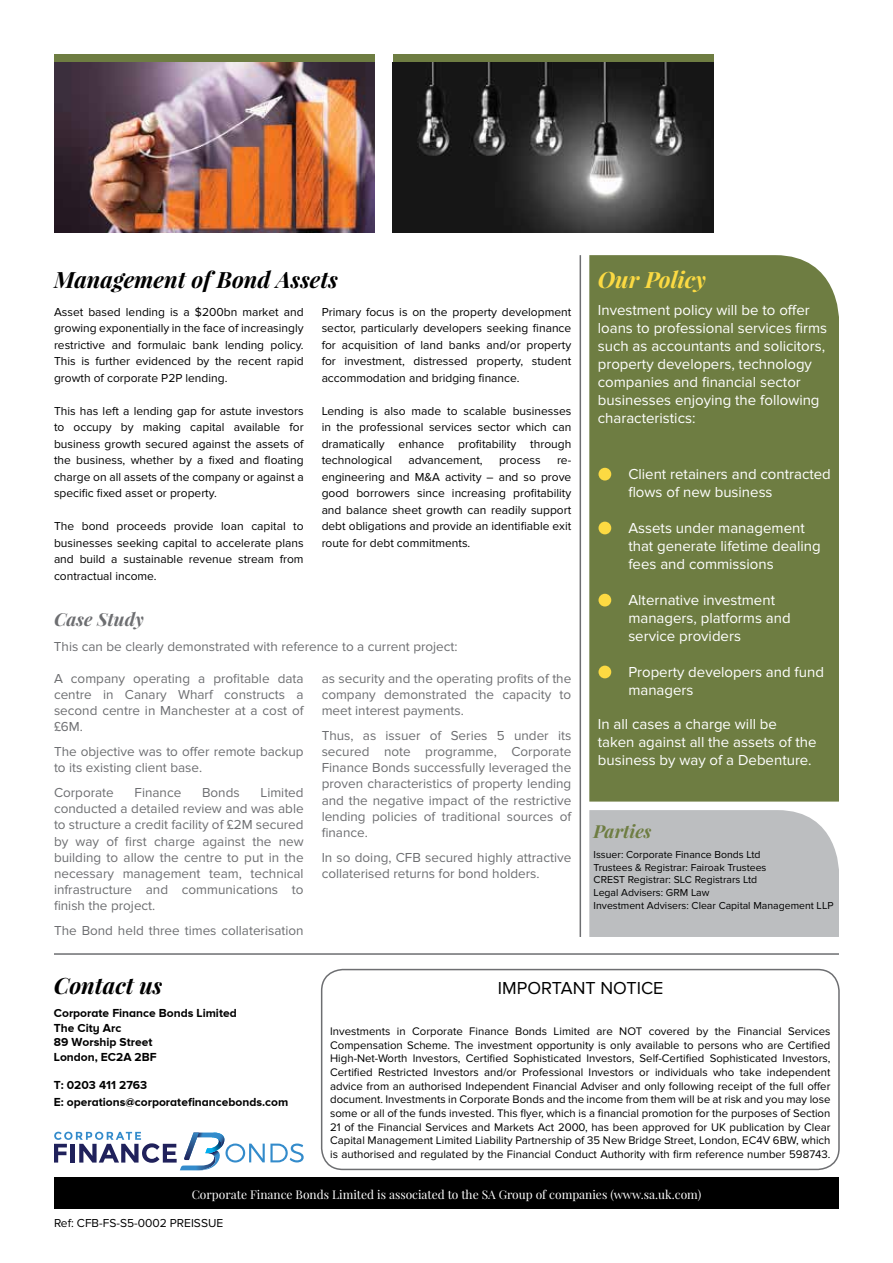
<style>
.page{position:relative;width:893px;height:1263px;background:#fff}
.page>*{position:absolute;margin:0;border:0;box-sizing:border-box;transform-origin:0 0}
.t1{font:italic 700 22.5px "Playfair Display";color:#000}
.t2{font:italic 700 22.5px "Playfair Display";color:#fcda42}
.t3{font:18px "Proxima Nova";color:#000}
.t4{font:italic 700 18px "Playfair Display";color:#6d6e71}
.t5{font:italic 700 18px "Playfair Display";color:#6e7d42}
.t6{font:15px/18px "Proxima Nova";color:#fff}
.t7{font:13.5px/16.2px "Proxima Nova";color:#6d6e71;text-align:justify}
.t8{font:12px/16.5px "Proxima Nova";color:#000;text-align:justify}
.t9{font:700 12px/14.4px "Proxima Nova A";color:#000}
.t10{font:12px "Playfair Display";color:#fff}
.t11{font:11.4px/13.6px "Proxima Nova";color:#000;text-align:justify}
.t12{font:10.5px/12.6px "Proxima Nova";color:#000}
</style>
<div class="page">
<div style="left:589px;top:810px;width:250px;height:127px;background:#bcbec0"></div>
<div style="left:589px;top:255px;width:250px;height:546px;background:#6e7d42"></div>
<div style="left:321px;top:969px;width:519px;height:201px;border:2px solid #6d6e71;border-radius:21px"></div>
<div style="left:54px;top:54px;width:321px;height:37px;background:#6e7d42"></div>
<div style="left:393px;top:54px;width:320px;height:37px;background:#6e7d42"></div>
<hr style="left:580px;top:255px;width:1px;height:682px;background:#6d6e71">
<hr style="left:54px;top:953px;width:785px;height:2px;background:#6d6e71">
<img style="left:54px;top:63px;width:321px;height:170px">
<img style="left:393px;top:63px;width:320px;height:170px">
<div style="left:54px;top:1178px;width:785px;height:31px;background:#000"></div>
<div style="left:598px;top:468px;width:13px;height:12px;background:#fcda42;border-radius:50%"></div>
<div style="left:598px;top:522px;width:13px;height:12px;background:#fcda42;border-radius:50%"></div>
<div style="left:598px;top:594px;width:13px;height:12px;background:#fcda42;border-radius:50%"></div>
<div style="left:598px;top:666px;width:13px;height:12px;background:#fcda42;border-radius:50%"></div>
<svg style="left:54px;top:1132px;width:250px;height:38px"></svg>
<h1 class="t1" style="left:54px;top:264px;width:285px">Management of Bond Assets</h1>
<p class="t8" style="left:54px;top:304px;width:251px">Asset based lending is a $200bn market and growing exponentially in the face of increasingly restrictive and formulaic bank lending policy.<br>This is further evidenced by the recent rapid growth of corporate P2P lending.</p>
<p class="t8" style="left:54px;top:403px;width:251px">This has left a lending gap for astute investors to occupy by making capital available for business growth secured against the assets of the business, whether by a fixed and floating charge on all assets of the company or against a specific fixed asset or property.</p>
<p class="t8" style="left:54px;top:518px;width:251px">The bond proceeds provide loan capital to businesses seeking capital to accelerate plans and build a sustainable revenue stream from contractual income.</p>
<h2 class="t4" style="left:54px;top:607px;width:91px">Case Study</h2>
<p class="t8" style="left:322px;top:304px;width:251px">Primary focus is on the property development sector, particularly developers seeking finance for acquisition of land banks and/or property for investment, distressed property, student accommodation and bridging finance.</p>
<p class="t8" style="left:322px;top:403px;width:251px">Lending is also made to scalable businesses in the professional services sector which can dramatically enhance profitability through technological</p>
<p class="t8" style="left:408px;top:452px;width:76px">advancement,</p>
<p class="t8" style="left:499px;top:452px;width:43px">process</p>
<p class="t8" style="left:322px;top:452px;width:251px;text-indent:235px">re&shy;engineering and M&amp;A activity – and so prove good borrowers since increasing profitability and balance sheet growth can readily support debt obligations and provide an identifiable exit route for debt commitments.</p>
<p class="t7" style="left:54px;top:639px;width:405px">This can be clearly demonstrated with reference to a current project:</p>
<p class="t7" style="left:54px;top:670px;width:251px">A company operating a profitable data centre in Canary Wharf constructs a second centre in Manchester at a cost of £6M.</p>
<p class="t7" style="left:54px;top:744px;width:251px">The objective was to offer remote backup to its existing client base.</p>
<p class="t7" style="left:54px;top:784px;width:61px">Corporate</p>
<p class="t7" style="left:135px;top:784px;width:48px">Finance</p>
<p class="t7" style="left:202px;top:784px;width:39px">Bonds</p>
<p class="t7" style="left:54px;top:784px;width:251px;text-indent:206px">Limited conducted a detailed review and was able to structure a credit facility of £2M secured by way of first charge against the new building to allow the centre to put in the necessary management team, technical infrastructure and communications to finish the project.</p>
<p class="t7" style="left:54px;top:923px;width:251px">The Bond held three times collaterisation</p>
<p class="t7" style="left:322px;top:670px;width:251px">as security and the operating profits of the company demonstrated the capacity to meet interest payments.</p>
<p class="t7" style="left:322px;top:727px;width:251px">Thus, as issuer of Series 5 under its secured note programme, Corporate Finance Bonds successfully leveraged the proven characteristics of property lending and the negative impact of the restrictive lending policies of traditional sources of finance.</p>
<p class="t7" style="left:322px;top:849px;width:251px">In so doing, CFB secured highly attractive collaterised returns for bond holders.</p>
<h1 class="t2" style="left:598px;top:264px;width:110px">Our Policy</h1>
<p class="t6" style="left:598px;top:301px;width:231px">Investment policy will be to offer loans to professional services firms such as accountants and solicitors, property developers, technology companies and financial sector businesses enjoying the following characteristics:</p>
<p class="t6" style="left:628px;top:465px;width:204px">Client retainers and contracted flows of new business</p>
<p class="t6" style="left:628px;top:519px;width:194px">Assets under management that generate lifetime dealing fees and commissions</p>
<p class="t6" style="left:628px;top:591px;width:164px">Alternative investment managers, platforms and service providers</p>
<p class="t6" style="left:628px;top:663px;width:197px">Property developers and fund managers</p>
<p class="t6" style="left:598px;top:715px;width:220px">In all cases a charge will be taken against all the assets of the business by way of a Debenture.</p>
<h2 class="t5" style="left:594px;top:818px;width:59px">Parties</h2>
<p class="t12" style="left:594px;top:848px;width:241px">Issuer: Corporate Finance Bonds Ltd<br>Trustees &amp; Registrar: Fairoak Trustees<br>CREST Registrar: SLC Registrars Ltd<br>Legal Advisers: GRM Law<br>Investment Advisers: Clear Capital Management LLP</p>
<h1 class="t1" style="left:54px;top:970px;width:110px">Contact us</h1>
<p class="t9" style="left:54px;top:1006px;width:184px">Corporate Finance Bonds Limited<br>The City Arc<br>89 Worship Street<br>London, EC2A 2BF</p>
<p class="t9" style="left:54px;top:1077px;width:236px;line-height:16.2px">T: 0203 411 2763<br>E: operations@corporatefinancebonds.com</p>
<h2 class="t3" style="left:498px;top:977px;width:167px">IMPORTANT NOTICE</h2>
<p class="t11" style="left:330px;top:1024px;width:502px">Investments in Corporate Finance Bonds Limited are NOT covered by the Financial Services Compensation Scheme. The investment opportunity is only available to persons who are Certified High-Net-Worth Investors, Certified Sophisticated Investors, Self-Certified Sophisticated Investors, Certified Restricted Investors and/or Professional Investors or individuals who take independent advice from an authorised Independent Financial Adviser and only following receipt of the full offer document. Investments in Corporate Bonds and the income from them will be at risk and you may lose some or all of the funds invested. This flyer, which is a financial promotion for the purposes of Section 21 of the Financial Services and Markets Act 2000, has been approved for UK publication by Clear Capital Management Limited Liability Partnership of 35 New Bridge Street, London, EC4V 6BW, which is authorised and regulated by the Financial Conduct Authority with firm reference number 598743.</p>
<p class="t10" style="left:192px;top:1187px;width:511px">Corporate Finance Bonds Limited is associated to the SA Group of companies (www.sa.uk.com)</p>
<p class="t8" style="left:54px;top:1215px;width:171px">Ref: CFB-FS-S5-0002 PREISSUE</p>
</div>
